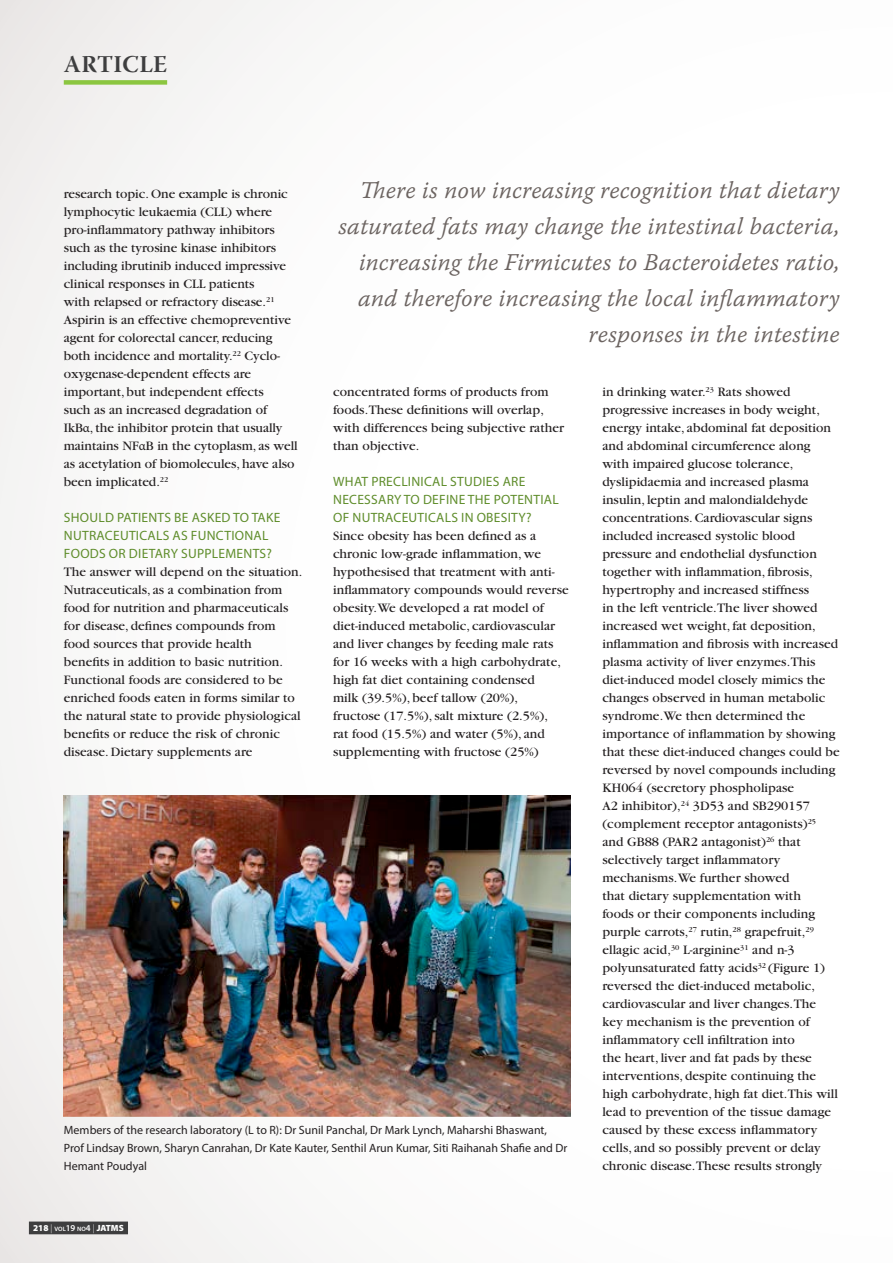
<style>
.page{position:relative;width:893px;height:1263px;background:#fff}
.page>*{position:absolute;margin:0;border:0;box-sizing:border-box;transform-origin:0 0}
.t1{font:24px/36px "Warnock Pro Light It Capt";color:#6b6360;text-align:right}
.t2{font:24px "Warnock Pro Bold Subh";letter-spacing:.015em;color:#3e3e3f}
.t3{font:13.5px/18px "Garamond";letter-spacing:.005em;color:#231f20}
.t4{font:13.5px/18px "Myriad Pro";letter-spacing:.02em;color:#5f8d2b}
.t5{font:12px/18px "Myriad Pro";color:#231f20}
.t6{font:900 9px "Myriad Pro";color:#fff}
.s1{font-family:"Minion Pro"}
.s2{font-weight:300}
.s3{font-weight:600;font-size:6.3px}
.s4{font-weight:600}
</style>
<div class="page">
<div style="left:0;top:0;width:893px;height:1263px;background:linear-gradient(to right,#f5f5f4,#fff)"></div>
<div style="left:64px;top:80px;width:103px;height:5px;background:#8bc640"></div>
<img style="left:64px;top:796px;width:506px;height:320px">
<div style="left:29px;top:1221px;width:99px;height:13px;background:#3e3e3f"></div>
<h1 class="t2" style="left:64px;top:49px;width:105px">ARTICLE</h1>
<h1 class="t1" style="left:338px;top:172px;width:503px">There is now increasing recognition that dietary saturated fats may change the intestinal bacteria, increasing the Firmicutes to Bacteroidetes ratio, and therefore increasing the local inflammatory responses in the intestine</h1>
<p class="t3" style="left:64px;top:185px;width:235px">research topic. One example is chronic lymphocytic leukaemia (CLL) where pro-inflammatory pathway inhibitors such as the tyrosine kinase inhibitors including ibrutinib induced impressive clinical responses in CLL patients<br>with relapsed or refractory disease.<sup>21<br></sup>Aspirin is an effective chemopreventive agent for colorectal cancer, reducing both incidence and mortality.<sup>22</sup> Cyclo&shy;oxygenase-dependent effects are important, but independent effects<br>such as an increased degradation of IkB<span class="s1">α</span>, the inhibitor protein that usually maintains NF<span class="s1">α</span>B in the cytoplasm, as well as acetylation of biomolecules, have also been implicated.<sup>22</sup></p>
<p class="t4" style="left:64px;top:508px;width:218px">SHOULD PATIENTS BE ASKED TO TAKE<br>NUTRACEUTICALS AS FUNCTIONAL<br>FOODS OR DIETARY SUPPLEMENTS?</p>
<p class="t3" style="left:64px;top:563px;width:240px">The answer will depend on the situation.<br>Nutraceuticals, as a combination from food for nutrition and pharmaceuticals for disease, defines compounds from food sources that provide health<br>benefits in addition to basic nutrition.<br>Functional foods are considered to be enriched foods eaten in forms similar to the natural state to provide physiological benefits or reduce the risk of chronic disease. Dietary supplements are</p>
<p class="t3" style="left:602px;top:383px;width:239px">in drinking water.<sup>23</sup> Rats showed progressive increases in body weight, energy intake, abdominal fat deposition and abdominal circumference along with impaired glucose tolerance, dyslipidaemia and increased plasma insulin, leptin and malondialdehyde concentrations. Cardiovascular signs included increased systolic blood pressure and endothelial dysfunction together with inflammation, fibrosis, hypertrophy and increased stiffness<br>in the left ventricle.The liver showed increased wet weight, fat deposition, inflammation and fibrosis with increased plasma activity of liver enzymes.This diet-induced model closely mimics the changes observed in human metabolic syndrome.We then determined the importance of inflammation by showing that these diet-induced changes could be reversed by novel compounds including KH064 (secretory phospholipase<br>A2 inhibitor),<sup>24</sup> 3D53 and SB290157 (complement receptor antagonists)<sup>25 </sup>and GB88 (PAR2 antagonist)<sup>26</sup> that selectively target inflammatory mechanisms.We further showed<br>that dietary supplementation with<br>foods or their components including purple carrots,<sup>27</sup> rutin,<sup>28</sup> grapefruit,<sup>29 </sup>ellagic acid,<sup>30</sup> L-arginine<sup>31</sup> and n-3 polyunsaturated fatty acids<sup>32</sup> (Figure 1) reversed the diet-induced metabolic, cardiovascular and liver changes.The key mechanism is the prevention of inflammatory cell infiltration into<br>the heart, liver and fat pads by these interventions, despite continuing the high carbohydrate, high fat diet.This will lead to prevention of the tissue damage caused by these excess inflammatory cells, and so possibly prevent or delay chronic disease.These results strongly</p>
<p class="t3" style="left:333px;top:383px;width:233px">concentrated forms of products from foods.These definitions will overlap, with differences being subjective rather than objective.</p>
<p class="t4" style="left:333px;top:472px;width:227px">WHAT PRECLINICAL STUDIES ARE<br>NECESSARY TO DEFINE THE POTENTIAL<br>OF NUTRACEUTICALS IN OBESITY?</p>
<p class="t3" style="left:333px;top:527px;width:237px">Since obesity has been defined as a chronic low-grade inflammation, we hypothesised that treatment with anti&shy;inflammatory compounds would reverse obesity.We developed a rat model of diet-induced metabolic, cardiovascular and liver changes by feeding male rats for 16 weeks with a high carbohydrate, high fat diet containing condensed<br>milk (39.5%), beef tallow (20%), fructose (17.5%), salt mixture (2.5%),<br>rat food (15.5%) and water (5%), and supplementing with fructose (25%)</p>
<p class="t5" style="left:64px;top:1120px;width:505px">Members of the research laboratory (L to R): Dr Sunil Panchal, Dr Mark Lynch, Maharshi Bhaswant,<br>Prof Lindsay Brown, Sharyn Canrahan, Dr Kate Kauter, Senthil Arun Kumar, Siti Raihanah Shafie and Dr<br>Hemant Poudyal</p>
<p class="t6" style="left:33px;top:1222px;width:92px">218 <span class="s2">|</span> <span class="s3">VOL</span><span class="s4">19</span> <span class="s3">NO</span><span class="s4">4</span> <span class="s2">|</span> JATMS</p>
</div>
